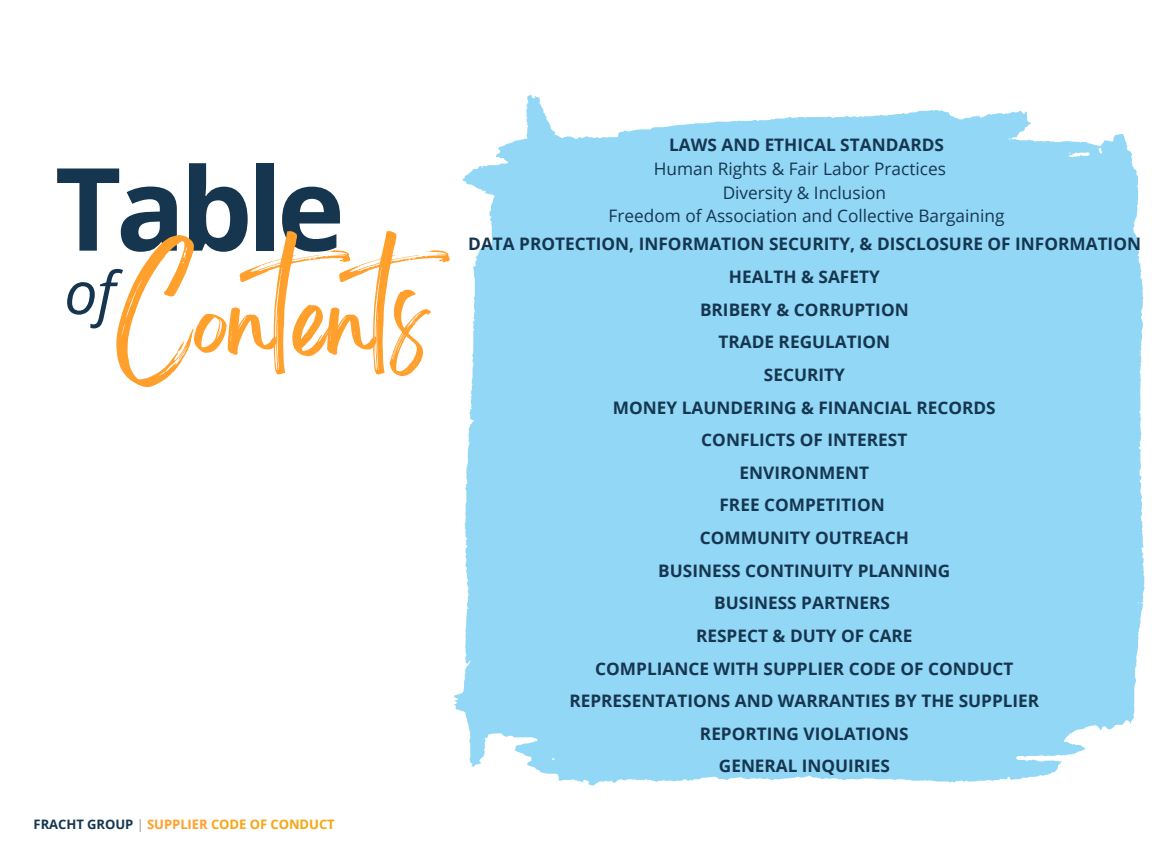
<style>
.page{position:relative;width:1152px;height:864px;background:#fff}
.page>*{position:absolute;margin:0;border:0;box-sizing:border-box;transform-origin:0 0}
.t1{font:700 115.05px "Open Sans";letter-spacing:-.05em;color:#163650}
.t2{font:94.35px "Brightwall";letter-spacing:-.025em;color:#ff9f2c}
.t3{font:italic 59.25px "Open Sans";color:#163650}
.t4{font:700 17.25px "Open Sans";color:#163650}
.t5{font:17.25px "Open Sans";color:#163650}
.t6{font:700 13.05px "Open Sans";letter-spacing:-.005em;color:#f7a512}
.s1{color:#163650}
.s2{color:#b3b2b2}
.s3{color:#ff9f2c}
</style>
<div class="page">
<svg style="left:454px;top:95px;width:690px;height:690px;background:#9cdaf6"></svg>
<p class="t1" style="left:55px;top:128px;width:291px">Table</p>
<p class="t2" style="left:115px;top:284px;width:369px">Contents</p>
<p class="t3" style="left:64px;top:251px;width:53px">of</p>
<p class="t6" style="left:34px;top:815px;width:303px"><span class="s1">FRACHT GROUP</span> <span class="s2">|</span> <span class="s3">SUPPLIER</span> CODE OF CONDUCT</p>
<p class="t4" style="left:669px;top:133px;width:276px">LAWS AND ETHICAL STANDARDS</p>
<p class="t5" style="left:654px;top:157px;width:294px">Human Rights &amp; Fair Labor Practices</p>
<p class="t5" style="left:723px;top:180px;width:165px">Diversity &amp; Inclusion</p>
<p class="t5" style="left:609px;top:204px;width:397px">Freedom of Association and Collective Bargaining</p>
<p class="t4" style="left:468px;top:232px;width:674px">DATA PROTECTION, INFORMATION SECURITY, &amp; DISCLOSURE OF INFORMATION</p>
<p class="t4" style="left:729px;top:265px;width:152px">HEALTH &amp; SAFETY</p>
<p class="t4" style="left:700px;top:297px;width:210px">BRIBERY &amp; CORRUPTION</p>
<p class="t4" style="left:718px;top:330px;width:173px">TRADE REGULATION</p>
<p class="t4" style="left:764px;top:362px;width:83px">SECURITY</p>
<p class="t4" style="left:613px;top:395px;width:384px">MONEY LAUNDERING &amp; FINANCIAL RECORDS</p>
<p class="t4" style="left:701px;top:428px;width:208px">CONFLICTS OF INTEREST</p>
<p class="t4" style="left:740px;top:460px;width:131px">ENVIRONMENT</p>
<p class="t4" style="left:720px;top:493px;width:167px">FREE COMPETITION</p>
<p class="t4" style="left:700px;top:526px;width:211px">COMMUNITY OUTREACH</p>
<p class="t4" style="left:658px;top:558px;width:294px">BUSINESS CONTINUITY PLANNING</p>
<p class="t4" style="left:714px;top:591px;width:177px">BUSINESS PARTNERS</p>
<p class="t4" style="left:696px;top:623px;width:218px">RESPECT &amp; DUTY OF CARE</p>
<p class="t4" style="left:595px;top:656px;width:420px">COMPLIANCE WITH SUPPLIER CODE OF CONDUCT</p>
<p class="t4" style="left:569px;top:689px;width:471px">REPRESENTATIONS AND WARRANTIES BY THE SUPPLIER</p>
<p class="t4" style="left:700px;top:721px;width:210px">REPORTING VIOLATIONS</p>
<p class="t4" style="left:719px;top:754px;width:172px">GENERAL INQUIRIES</p>
</div>
